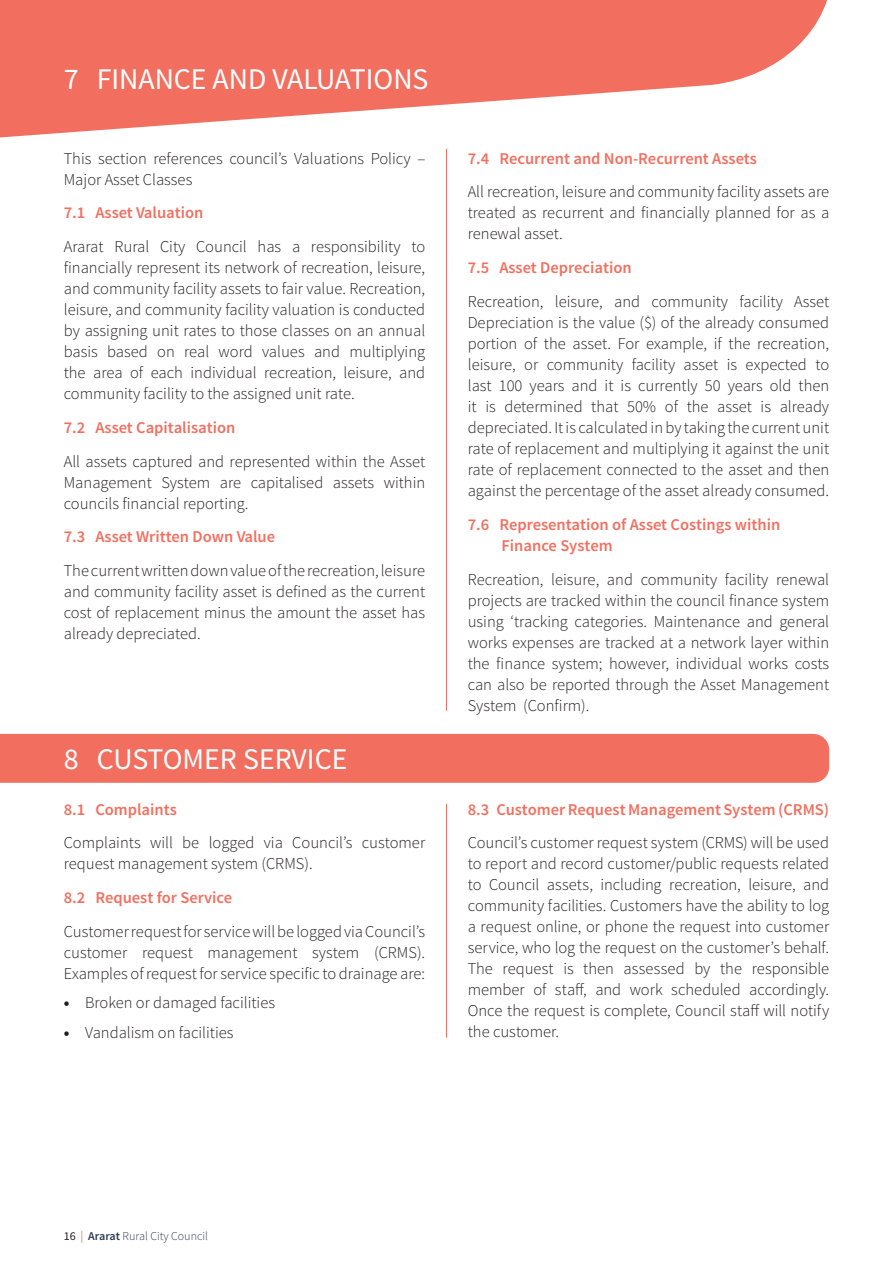
<style>
.page{position:relative;width:893px;height:1263px;background:#fff}
.page>*{position:absolute;margin:0;border:0;box-sizing:border-box;transform-origin:0 0}
.t1{font:30px "Source Sans Pro";color:#fff}
.t2{font:300 16.5px/21px "Source Sans Pro";color:#231f20;text-align:justify}
.t3{font:600 16.5px/21px "Source Sans Pro";color:#f26f5f}
.t4{font:300 12px "Source Sans Pro";color:#2d3d55}
.s1{font-weight:700}
.s2{font-weight:400;color:#231f20}
.s3{font-weight:400;color:#f26f5f}
.s4{font-weight:600}
</style>
<div class="page">
<svg style="left:0;top:0;width:827px;height:138px;fill:#f26f5f"></svg>
<hr style="left:446px;top:804px;width:1px;height:233px;background:#f26f5f">
<div style="left:0;top:734px;width:829px;height:49px;background:#f26f5f"></div>
<hr style="left:446px;top:149px;width:1px;height:562px;background:#f26f5f">
<h1 class="t1" style="left:64px;top:60px;width:366px">7 FINANCE AND VALUATIONS</h1>
<p class="t2" style="left:64px;top:148px;width:363px">This section references council’s Valuations Policy –<br>Major Asset Classes</p>
<p class="t3" style="left:64px;top:203px;width:141px">7.1 Asset Valuation</p>
<p class="t2" style="left:64px;top:236px;width:363px">Ararat Rural City Council has a responsibility to financially represent its network of recreation, leisure, and community facility assets to fair value. Recreation, leisure, and community facility valuation is conducted by assigning unit rates to those classes on an annual basis based on real word values and multiplying the area of each individual recreation, leisure, and community facility to the assigned unit rate.</p>
<p class="t3" style="left:64px;top:417px;width:173px">7.2 Asset Capitalisation</p>
<p class="t2" style="left:64px;top:451px;width:363px">All assets captured and represented within the Asset Management System are capitalised assets within councils financial reporting.</p>
<p class="t3" style="left:64px;top:527px;width:213px">7.3 Asset Written Down Value</p>
<p class="t2" style="left:64px;top:560px;width:363px">The current written down value of the recreation, leisure and community facility asset is defined as the current cost of replacement minus the amount the asset has already depreciated.</p>
<h1 class="t1" style="left:64px;top:741px;width:285px">8 CUSTOMER SERVICE</h1>
<p class="t3" style="left:64px;top:799px;width:115px">8.1 Complaints</p>
<p class="t2" style="left:64px;top:832px;width:363px">Complaints will be logged via Council’s customer request management system (CRMS).</p>
<p class="t3" style="left:64px;top:887px;width:170px">8.2 Request for Service</p>
<p class="t2" style="left:64px;top:921px;width:363px">Customer request for service will be logged via Council’s customer request management system (CRMS).<br>Examples of request for service specific to drainage are:</p>
<p class="t2" style="left:64px;top:992px;width:213px"><span class="s1">•</span> Broken or damaged facilities</p>
<p class="t2" style="left:64px;top:1022px;width:171px"><span class="s1">•</span> Vandalism on facilities</p>
<p class="t3" style="left:468px;top:148px;width:291px">7.4 Recurrent and Non-Recurrent Assets</p>
<p class="t2" style="left:468px;top:182px;width:363px">All recreation, leisure and community facility assets are treated as recurrent and financially planned for as a renewal asset.</p>
<p class="t3" style="left:468px;top:258px;width:165px">7.5 Asset Depreciation</p>
<p class="t2" style="left:468px;top:291px;width:363px">Recreation, leisure, and community facility Asset Depreciation is the value ($) of the already consumed portion of the asset. For example, if the recreation, leisure, or community facility asset is expected to last 100 years and it is currently 50 years old then it is determined that 50% of the asset is already depreciated. It is calculated in by taking the current unit rate of replacement and multiplying it against the unit rate of replacement connected to the asset and then against the percentage of the asset already consumed.</p>
<p class="t3" style="left:502px;top:514px;width:280px;text-indent:-34px">7.6 Representation of Asset Costings within<br>Finance System</p>
<p class="t2" style="left:468px;top:569px;width:363px">Recreation, leisure, and community facility renewal projects are tracked within the council finance system using ‘tracking categories. Maintenance and general works expenses are tracked at a network layer within the finance system; however, individual works costs can also be reported through the Asset Management System (Confirm).</p>
<p class="t3" style="left:468px;top:799px;width:363px">8.3 Customer Request Management System (CRMS)</p>
<p class="t2" style="left:468px;top:832px;width:363px">Council’s customer request system (CRMS) will be used to report and record customer/public requests related to Council assets, including recreation, leisure, and community facilities. Customers have the ability to log a request online, or phone the request into customer service, who log the request on the customer’s behalf.<br>The request is then assessed by the responsible member of staff, and work scheduled accordingly.<br>Once the request is complete, Council staff will notify the customer.</p>
<p class="t4" style="left:64px;top:1228px;width:146px"><span class="s2">16</span> <span class="s3">|</span> <span class="s4">Ararat</span> Rural City Council</p>
</div>
